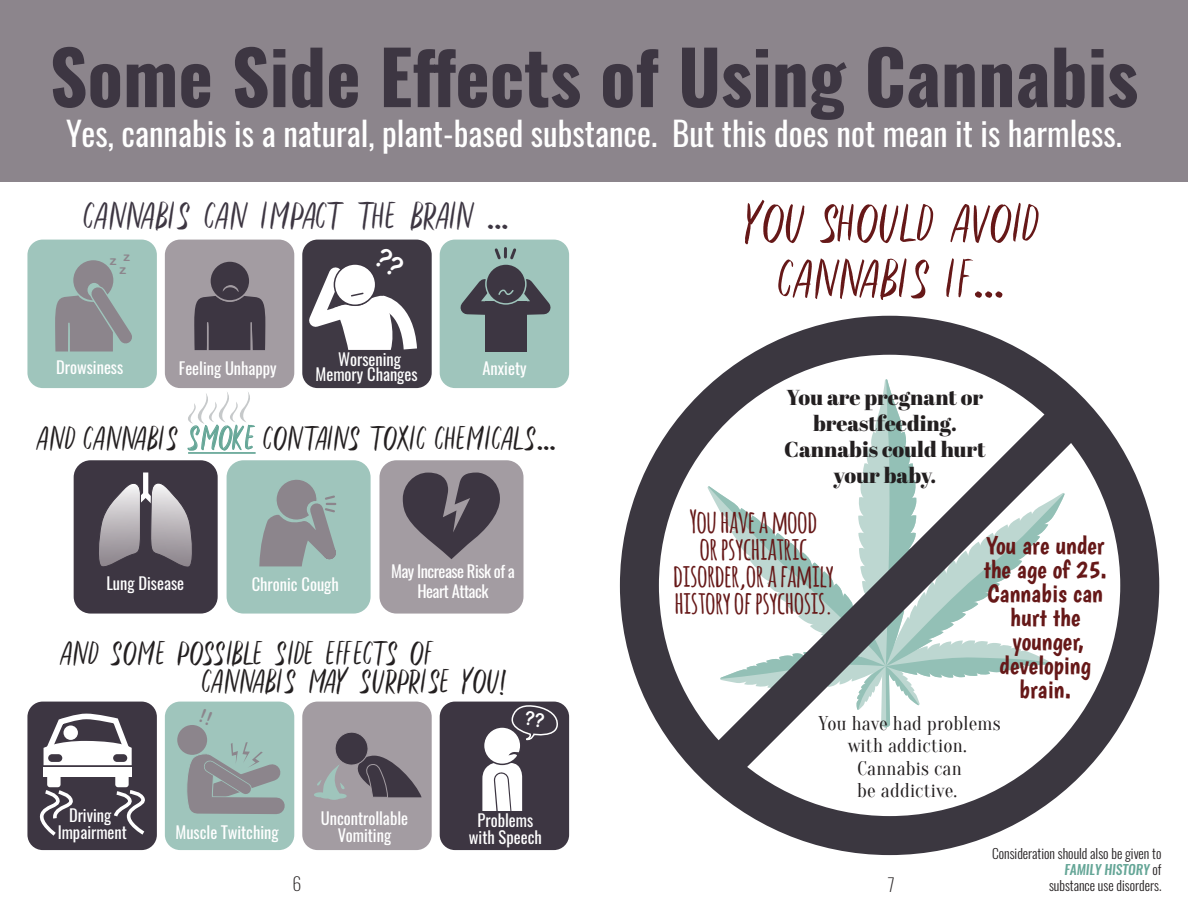
<style>
.page{position:relative;width:1188px;height:918px;background:#fff}
.page>*{position:absolute;margin:0;border:0;box-sizing:border-box;transform-origin:0 0}
.t1{font:700 73.5px "Oswald";color:#3d3642}
.t2{font:55.5px "LS Hymned Sans";color:#661818}
.t3{font:39px "LS Hymned Sans";letter-spacing:-.01em;color:#3d3642}
.t4{font:34.5px "LS Hymned Sans";color:#231f20}
.t5{font:33px "Oswald";color:#fff}
.t6{font:700 31.5px "Amatic";color:#661818}
.t7{font:25.5px/24px "Boogaloo";color:#661818;text-align:center}
.t8{font:21.6px/26px "Abril Fatface";color:#231f20;text-align:center}
.t9{font:19.5px "Oranienbaum";letter-spacing:.01em;color:#231f20}
.t10{font:200 18px "Oswald";color:#231f20}
.t11{font:16.5px/16.5px "Oswald";color:#fff;text-align:center}
.t12{font:16.5px "Oswald";letter-spacing:-.03em;color:#fff}
.t13{font:300 13.5px/16.2px "Oswald";color:#231f20;text-align:right}
.t14{font:12.9px "Arial Rounded MT Bold";color:#8c858c}
.t15{font:12.6px "Arial Rounded MT Bold";color:#8c858c}
.s1{color:#65a697}
.s2{font-weight:500;font-style:italic;color:#65a697}
</style>
<div class="page">
<div style="left:27px;top:240px;width:130px;height:148px;background:#9fc5bc;border-radius:15px"></div>
<div style="left:27px;top:702px;width:130px;height:148px;background:#3d3642;border-radius:15px"></div>
<div style="left:74px;top:460px;width:144px;height:154px;background:#3d3642;border-radius:17px"></div>
<div style="left:165px;top:240px;width:129px;height:148px;background:#a39ca2;border-radius:15px"></div>
<div style="left:165px;top:702px;width:129px;height:148px;background:#9fc5bc;border-radius:15px"></div>
<div style="left:227px;top:460px;width:144px;height:154px;background:#9fc5bc;border-radius:17px"></div>
<div style="left:302px;top:240px;width:130px;height:148px;background:#3f3944;border-radius:15px"></div>
<div style="left:302px;top:702px;width:130px;height:148px;background:#a39ca2;border-radius:15px"></div>
<div style="left:379px;top:460px;width:145px;height:154px;background:#a39ca2;border-radius:17px"></div>
<div style="left:440px;top:240px;width:129px;height:148px;background:#9fc5bc;border-radius:15px"></div>
<div style="left:440px;top:702px;width:129px;height:148px;background:#3d3642;border-radius:15px"></div>
<div style="left:0;top:0;width:1188px;height:181px;background:#8c858c"></div>
<svg style="left:55px;top:260px;width:77px;height:92px"></svg>
<hr style="left:68px;top:323px;width:2px;height:29px;background:#9fc5bc">
<div style="left:485px;top:302px;width:42px;height:50px;background:#3d3642"></div>
<svg style="left:194px;top:261px;width:71px;height:90px"></svg>
<svg style="left:440px;top:246px;width:130px;height:76px"></svg>
<div style="left:143px;top:472px;width:5px;height:26px;background:#fff"></div>
<svg style="left:99px;top:480px;width:93px;height:87px"></svg>
<svg style="left:259px;top:479px;width:78px;height:88px"></svg>
<svg style="left:403px;top:473px;width:97px;height:86px"></svg>
<svg style="left:43px;top:713px;width:89px;height:52px"></svg>
<div style="left:43px;top:767px;width:89px;height:10px;background:#fff"></div>
<div style="left:64px;top:725px;width:14px;height:15px;background:#fff;border-radius:50%"></div>
<div style="left:48px;top:754px;width:14px;height:8px;background:#3d3642;border-radius:4px"></div>
<div style="left:113px;top:754px;width:14px;height:8px;background:#3d3642;border-radius:4px"></div>
<div style="left:115px;top:770px;width:14px;height:17px;background:#fff;border-radius:3px"></div>
<div style="left:47px;top:770px;width:14px;height:17px;background:#fff;border-radius:3px"></div>
<svg style="left:39px;top:790px;width:34px;height:46px"></svg>
<svg style="left:114px;top:790px;width:31px;height:45px"></svg>
<div style="left:177px;top:725px;width:30px;height:30px;background:#8c858c;border-radius:50%"></div>
<svg style="left:177px;top:742px;width:118px;height:82px"></svg>
<svg style="left:315px;top:732px;width:107px;height:66px"></svg>
<div style="left:314px;top:792px;width:13px;height:5px;background:#9fc5bc;border-radius:50%"></div>
<div style="left:320px;top:794px;width:13px;height:5px;background:#9fc5bc;border-radius:50%"></div>
<div style="left:334px;top:794px;width:13px;height:5px;background:#9fc5bc;border-radius:50%"></div>
<div style="left:328px;top:795px;width:12px;height:5px;background:#9fc5bc;border-radius:50%"></div>
<div style="left:484px;top:727px;width:37px;height:37px;background:#fff;border-radius:50%"></div>
<div style="left:483px;top:726px;width:39px;height:39px;border:2px solid #3d3642;border-radius:50%"></div>
<svg style="left:482px;top:750px;width:40px;height:61px"></svg>
<div style="left:620px;top:316px;width:539px;height:539px;border:39px solid #3b3740;border-radius:50%"></div>
<svg style="left:673px;top:360px;width:454px;height:454px"></svg>
<hr style="left:188px;top:452px;width:68px;height:2px;background:#65a697">
<svg style="left:188px;top:392px;width:62px;height:32px"></svg>
<svg style="left:293px;top:246px;width:124px;height:117px"></svg>
<svg style="left:509px;top:705px;width:49px;height:36px"></svg>
<p class="t1" style="left:50px;top:26px;width:1090px">Some Side Effects of Using Cannabis</p>
<p class="t5" style="left:66px;top:110px;width:1057px">Yes, cannabis is a natural, plant-based substance. But this does not mean it is harmless.</p>
<p class="t3" style="left:84px;top:190px;width:427px">CANNABIS CAN IMPACT THE BRAIN ...</p>
<p class="t15" style="left:124px;top:249px;width:8px">z</p>
<p class="t14" style="left:110px;top:253px;width:8px">z</p>
<p class="t14" style="left:119px;top:262px;width:8px">z</p>
<p class="t11" style="left:56px;top:359px;width:69px">Drowsiness</p>
<p class="t11" style="left:179px;top:360px;width:99px">Feeling Unhappy</p>
<p class="t11" style="left:338px;top:351px;width:64px">Worsening</p>
<p class="t11" style="left:316px;top:366px;width:104px">Memory Changes</p>
<p class="t11" style="left:483px;top:360px;width:46px">Anxiety</p>
<p class="t4" style="left:37px;top:415px;width:522px">AND CANNABIS <span class="s1">SMOKE</span> CONTAINS TOXIC CHEMICALS...</p>
<p class="t11" style="left:106px;top:575px;width:79px">Lung Disease</p>
<p class="t11" style="left:252px;top:576px;width:88px">Chronic Cough</p>
<p class="t12" style="left:391px;top:560px;width:125px">May Increase Risk of a</p>
<p class="t12" style="left:417px;top:579px;width:73px">Heart Attack</p>
<p class="t4" style="left:60px;top:631px;width:377px">AND SOME POSSIBLE SIDE EFFECTS OF</p>
<p class="t4" style="left:202px;top:659px;width:308px">CANNABIS MAY SURPRISE YOU!</p>
<p class="t2" style="left:745px;top:187px;width:296px">YOU SHOULD AVOID</p>
<p class="t2" style="left:779px;top:242px;width:228px">CANNABIS IF...</p>
<p class="t8" style="left:787px;top:384px;width:198px">You are pregnant or breastfeeding.</p>
<p class="t8" style="left:784px;top:436px;width:203px">Cannabis could hurt your baby.</p>
<p class="t6" style="left:690px;top:499px;width:129px">You have a mood</p>
<p class="t6" style="left:700px;top:526px;width:109px">or psychiatric</p>
<p class="t6" style="left:673px;top:553px;width:162px">disorder,or a family</p>
<p class="t6" style="left:675px;top:580px;width:159px">history of psychosis.</p>
<p class="t7" style="left:983px;top:533px;width:125px;text-align:left">You are under the age of 25.</p>
<p class="t7" style="left:987px;top:581px;width:117px">Cannabis can hurt the</p>
<p class="t7" style="left:1012px;top:629px;width:74px">younger,</p>
<p class="t7" style="left:1000px;top:653px;width:93px">developing brain.</p>
<p class="t9" style="left:819px;top:712px;width:184px">You have had problems</p>
<p class="t9" style="left:848px;top:735px;width:121px">with addiction.</p>
<p class="t9" style="left:857px;top:757px;width:106px">Cannabis can</p>
<p class="t9" style="left:857px;top:780px;width:102px">be addictive.</p>
<p class="t11" style="left:69px;top:807px;width:44px">Driving</p>
<p class="t11" style="left:58px;top:824px;width:71px">Impairment</p>
<p class="t11" style="left:176px;top:824px;width:105px">Muscle Twitching</p>
<p class="t11" style="left:321px;top:810px;width:89px">Uncontrollable<br>Vomiting</p>
<p class="t11" style="left:478px;top:813px;width:57px">Problems</p>
<p class="t11" style="left:469px;top:829px;width:74px">with Speech</p>
<p class="t10" style="left:292px;top:871px;width:10px">6</p>
<p class="t10" style="left:887px;top:873px;width:10px">7</p>
<p class="t13" style="left:992px;top:845px;width:171px">Consideration should also be given to<br><span class="s2">FAMILY HISTORY</span> of</p>
<p class="t13" style="left:1049px;top:878px;width:114px">substance use disorders.</p>
</div>
